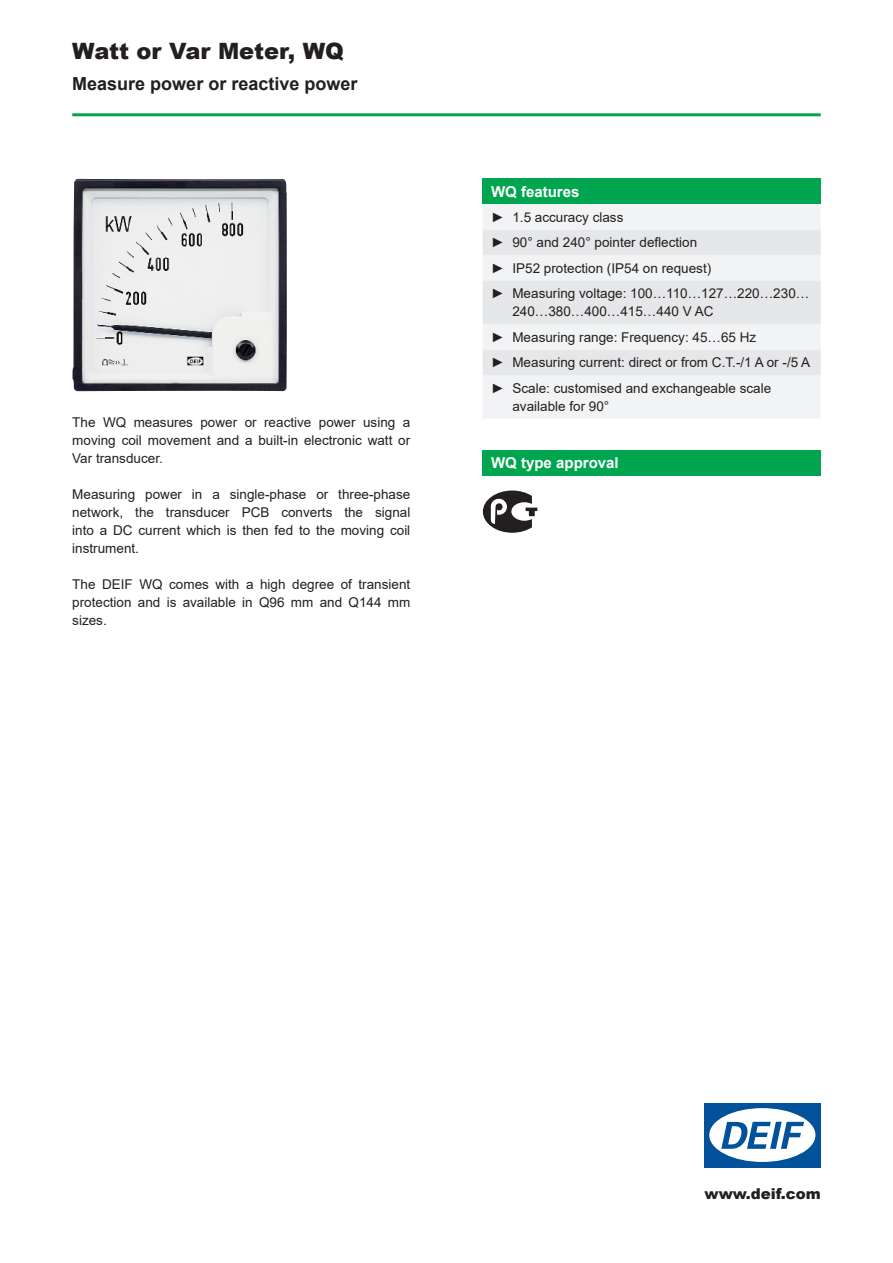
<style>
.page{position:relative;width:893px;height:1263px;background:#fff}
.page>*{position:absolute;margin:0;border:0;box-sizing:border-box;transform-origin:0 0}
.t1{font:900 22.5px "Arial";color:#231f20}
.t2{font:700 18px "Arial";color:#231f20}
.t3{font:700 15px "Arial";color:#fff}
.t4{font:900 15px "Arial";color:#231f20}
.t5{font:13.5px/18px "Arial";color:#231f20;text-align:justify}
</style>
<div class="page">
<hr style="left:72px;top:113px;width:749px;height:3px;background:#00a54f">
<img style="left:72px;top:178px;width:215px;height:214px">
<div style="left:483px;top:179px;width:338px;height:25px;background:#00a54f"></div>
<div style="left:483px;top:204px;width:338px;height:214px;background:#f2f3f4"></div>
<svg style="left:483px;top:230px;width:338px;height:145px;fill:#e6e7e9"></svg>
<div style="left:483px;top:450px;width:338px;height:26px;background:#00a54f"></div>
<svg style="left:483px;top:490px;width:54px;height:43px"></svg>
<div style="left:704px;top:1103px;width:117px;height:64px;background:#01529a"></div>
<div style="left:709px;top:1108px;width:106px;height:54px;background:#fff;border-radius:50%"></div>
<svg style="left:721px;top:1122px;width:83px;height:27px"></svg>
<h1 class="t1" style="left:72px;top:34px;width:273px">Watt or Var Meter, WQ</h1>
<h2 class="t2" style="left:72px;top:71px;width:287px">Measure power or reactive power</h2>
<p class="t5" style="left:72px;top:413px;width:340px">The WQ measures power or reactive power using a moving coil movement and a built-in electronic watt or Var transducer.</p>
<p class="t5" style="left:72px;top:485px;width:340px">Measuring power in a single-phase or three-phase network, the transducer PCB converts the signal into a DC current which is then fed to the moving coil instrument.</p>
<p class="t5" style="left:72px;top:575px;width:340px">The DEIF WQ comes with a high degree of transient protection and is available in Q96 mm and Q144 mm sizes.</p>
<p class="t3" style="left:491px;top:181px;width:90px">WQ features</p>
<p class="t5" style="left:491px;top:204px;width:320px;line-height:25.5px;text-align:left">► 1.5 accuracy class<br>► 90° and 240° pointer deflection<br>► IP52 protection (IP54 on request)<br>► Measuring voltage: 100…110…127…220…230…</p>
<p class="t5" style="left:491px;top:299px;width:321px;line-height:25.5px;text-align:left;text-indent:21px">240…380…400…415…440 V AC<br>► Measuring range: Frequency: 45…65 Hz<br>► Measuring current: direct or from C.T.-/1 A or -/5 A ► Scale: customised and exchangeable scale</p>
<p class="t5" style="left:512px;top:397px;width:98px">available for 90°</p>
<p class="t3" style="left:491px;top:453px;width:129px">WQ type approval</p>
<p class="t4" style="left:704px;top:1183px;width:118px">www.deif.com</p>
</div>
